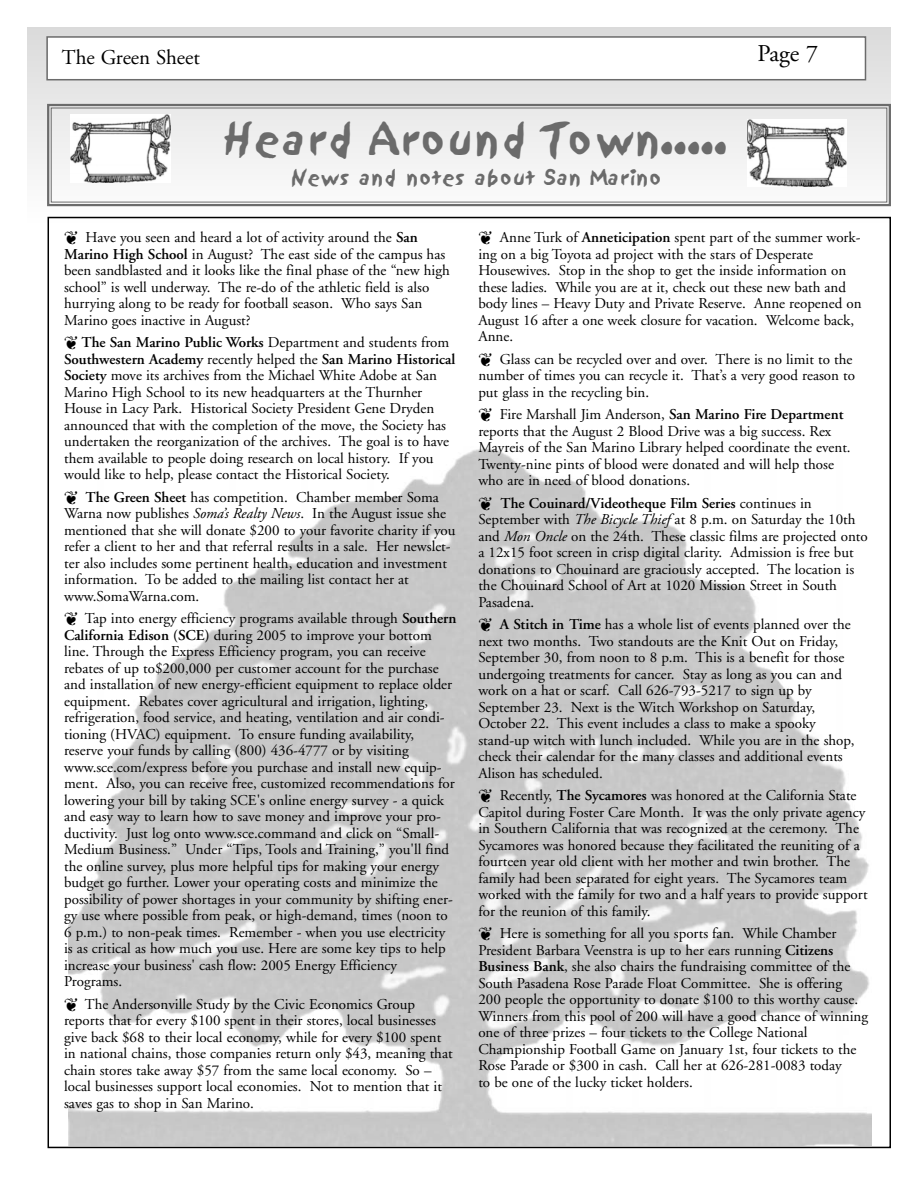
<style>
.page{position:relative;width:918px;height:1188px;background:#fff}
.page>*{position:absolute;margin:0;border:0;box-sizing:border-box;transform-origin:0 0}
.t1{font:40.5px "Sand";color:#6b6b6b}
.t2{font:24px "Adobe Garamond";color:#000}
.t3{font:21px "Adobe Garamond";color:#000}
.t4{font:19.5px "Sand";color:#6b6b6b}
.t5{font:15px/16.5px "Adobe Garamond";color:#000}
.s1{font-weight:600}
.s2{font-style:italic}
</style>
<div class="page">
<svg style="left:27px;top:27px;width:864px;height:196px"></svg>
<div style="left:48px;top:38px;width:817px;height:41px;background:#fff"></div>
<div style="left:46px;top:36px;width:820px;height:44px;border:2px solid #6b6b6b"></div>
<img style="left:69px;top:448px;width:802px;height:697px">
<div style="left:47px;top:104px;width:844px;height:102px;border:2px solid #6b6b6b"></div>
<img style="left:747px;top:120px;width:100px;height:67px">
<img style="left:70px;top:115px;width:100px;height:67px">
<h3 class="t3" style="left:62px;top:49px;width:140px">The Green Sheet</h3>
<h2 class="t2" style="left:757px;top:43px;width:62px">Page 7</h2>
<h1 class="t1" style="left:225px;top:115px;width:504px">Heard Around Town.....</h1>
<h3 class="t4" style="left:292px;top:165px;width:371px">News and notes about San Marino</h3>
<p class="t5" style="left:64px;top:231px;width:387px">❦ Have you seen and heard a lot of activity around the <span class="s1">San Marino High School</span> in August? The east side of the campus has been sandblasted and it looks like the final phase of the “new high school” is well underway. The re-do of the athletic field is also hurrying along to be ready for football season. Who says San Marino goes inactive in August?</p>
<p class="t5" style="left:64px;top:336px;width:393px">❦ <span class="s1">The San Marino Public Works</span> Department and students from <span class="s1">Southwestern Academy</span> recently helped the <span class="s1">San Marino Historical Society</span> move its archives from the Michael White Adobe at San Marino High School to its new headquarters at the Thurnher House in Lacy Park. Historical Society President Gene Dryden announced that with the completion of the move, the Society has undertaken the reorganization of the archives. The goal is to have them available to people doing research on local history. If you would like to help, please contact the Historical Society.</p>
<p class="t5" style="left:64px;top:490px;width:393px">❦ <span class="s1">The Green Sheet</span> has competition. Chamber member Soma Warna now publishes <span class="s2">Soma’s Realty News</span>. In the August issue she mentioned that she will donate $200 to your favorite charity if you refer a client to her and that referral results in a sale. Her newslet&shy;ter also includes some pertinent health, education and investment information. To be added to the mailing list contact her at www.SomaWarna.com.</p>
<p class="t5" style="left:64px;top:612px;width:394px">❦ Tap into energy efficiency programs available through <span class="s1">Southern California Edison (SCE)</span> during 2005 to improve your bottom line. Through the Express Efficiency program, you can receive rebates of up to$200,000 per customer account for the purchase and installation of new energy-efficient equipment to replace older equipment. Rebates cover agricultural and irrigation, lighting, refrigeration, food service, and heating, ventilation and air condi&shy;tioning (HVAC) equipment. To ensure funding availability, reserve your funds by calling (800) 436-4777 or by visiting www.sce.com/express before you purchase and install new equip&shy;ment. Also, you can receive free, customized recommendations for lowering your bill by taking SCE's online energy survey - a quick and easy way to learn how to save money and improve your pro&shy;ductivity. Just log onto www.sce.command and click on “Small-Medium Business.” Under “Tips, Tools and Training,” you'll find the online survey, plus more helpful tips for making your energy budget go further. Lower your operating costs and minimize the possibility of power shortages in your community by shifting ener&shy;gy use where possible from peak, or high-demand, times (noon to 6 p.m.) to non-peak times. Remember - when you use electricity is as critical as how much you use. Here are some key tips to help increase your business' cash flow: 2005 Energy Efficiency Programs.</p>
<p class="t5" style="left:64px;top:997px;width:390px">❦ The Andersonville Study by the Civic Economics Group reports that for every $100 spent in their stores, local businesses give back $68 to their local economy, while for every $100 spent in national chains, those companies return only $43, meaning that chain stores take away $57 from the same local economy. So – local businesses support local economies. Not to mention that it saves gas to shop in San Marino.</p>
<p class="t5" style="left:478px;top:231px;width:385px">❦ Anne Turk of <span class="s1">Anneticipation</span> spent part of the summer work&shy;ing on a big Toyota ad project with the stars of Desperate Housewives. Stop in the shop to get the inside information on these ladies. While you are at it, check out these new bath and body lines – Heavy Duty and Private Reserve. Anne reopened on August 16 after a one week closure for vacation. Welcome back, Anne.</p>
<p class="t5" style="left:478px;top:352px;width:378px">❦ Glass can be recycled over and over. There is no limit to the number of times you can recycle it. That’s a very good reason to put glass in the recycling bin.</p>
<p class="t5" style="left:478px;top:408px;width:374px">❦ Fire Marshall Jim Anderson, <span class="s1">San Marino Fire Department </span>reports that the August 2 Blood Drive was a big success. Rex Mayreis of the San Marino Library helped coordinate the event.<br>Twenty-nine pints of blood were donated and will help those who are in need of blood donations.</p>
<p class="t5" style="left:478px;top:496px;width:391px">❦ <span class="s1">The Couinard/Videotheque Film Series</span> continues in September with <span class="s2">The Bicycle Thief</span> at 8 p.m. on Saturday the 10th and <span class="s2">Mon Oncle</span> on the 24th. These classic films are projected onto a 12x15 foot screen in crisp digital clarity. Admission is free but donations to Chouinard are graciously accepted. The location is the Chouinard School of Art at 1020 Mission Street in South Pasadena.</p>
<p class="t5" style="left:478px;top:618px;width:378px">❦ <span class="s1">A Stitch in Time</span> has a whole list of events planned over the next two months. Two standouts are the Knit Out on Friday, September 30, from noon to 8 p.m. This is a benefit for those undergoing treatments for cancer. Stay as long as you can and work on a hat or scarf. Call 626-793-5217 to sign up by September 23. Next is the Witch Workshop on Saturday, October 22. This event includes a class to make a spooky stand-up witch with lunch included. While you are in the shop, check their calendar for the many classes and additional events Alison has scheduled.</p>
<p class="t5" style="left:478px;top:789px;width:391px">❦ Recently, <span class="s1">The Sycamores</span> was honored at the California State Capitol during Foster Care Month. It was the only private agency in Southern California that was recognized at the ceremony. The Sycamores was honored because they facilitated the reuniting of a fourteen year old client with her mother and twin brother. The family had been separated for eight years. The Sycamores team worked with the family for two and a half years to provide support for the reunion of this family.</p>
<p class="t5" style="left:478px;top:927px;width:391px">❦ Here is something for all you sports fan. While Chamber President Barbara Veenstra is up to her ears running <span class="s1">Citizens Business Bank</span>, she also chairs the fundraising committee of the South Pasadena Rose Parade Float Committee. She is offering 200 people the opportunity to donate $100 to this worthy cause.<br>Winners from this pool of 200 will have a good chance of winning one of three prizes – four tickets to the College National Championship Football Game on January 1st, four tickets to the Rose Parade or $300 in cash. Call her at 626-281-0083 today<br>to be one of the lucky ticket holders.</p>
</div>
